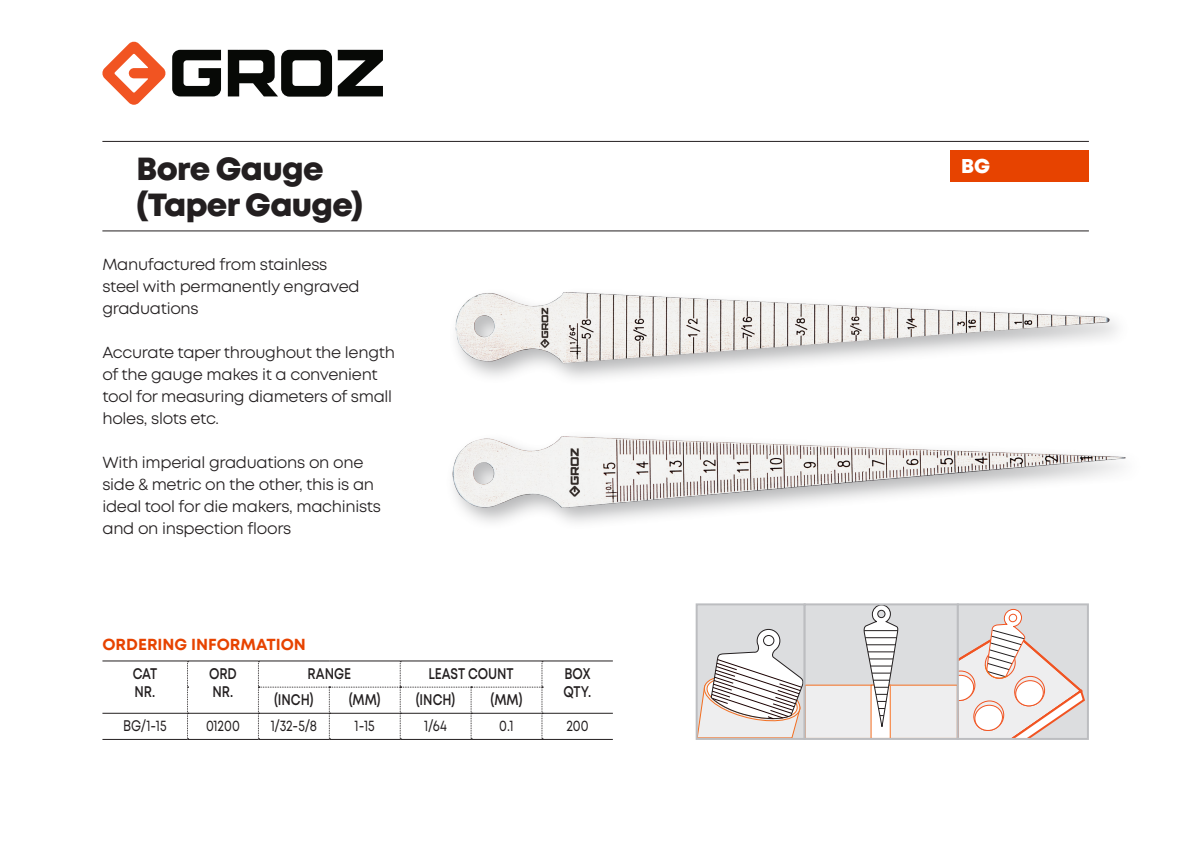
<style>
.page{position:relative;width:1191px;height:842px;background:#fff}
.page>*{position:absolute;margin:0;border:0;box-sizing:border-box;transform-origin:0 0}
.PRODUCT_NAME_With_Sp{font:800 32px/36px "Mont";letter-spacing:-.02em;color:#231f20}
.POWER_NUMBER-WHITE_w{font:800 20px "Mont";color:#fff}
.MAIN_TEXT{font:16px/22px "Mont";letter-spacing:-.02em;color:#231f20}
.SUB_HEADERS{font:700 16px "Mont";color:#e74300}
.TABLE_HEADER__CENTER{font:600 15.4px "Mont";letter-spacing:-.005em;color:#231f20;scale:.82 1}
.TABLE_TEXT__CENTRE{font:15.4px "Mont";letter-spacing:-.005em;color:#231f20;scale:.82 1}
</style>
<div class="page">
<svg style="left:172px;top:50px;width:211px;height:47px"></svg>
<svg style="left:102px;top:42px;width:64px;height:63px"></svg>
<hr style="left:102px;top:230px;width:987px;height:1px;background:#231f20">
<hr style="left:102px;top:141px;width:987px;height:1px;background:#231f20">
<div style="left:696px;top:604px;width:108px;height:135px;background:#dcdddf"></div>
<svg style="left:698px;top:629px;width:104px;height:108px"></svg>
<div style="left:763px;top:635px;width:11px;height:10px;background:#fff;border-radius:50%"></div>
<div style="left:763px;top:635px;width:11px;height:11px;border:1px solid #231f20;border-radius:50%"></div>
<div style="left:695px;top:603px;width:110px;height:137px;border:2px solid #bcbdc0"></div>
<div style="left:804px;top:604px;width:153px;height:135px;background:#dcdddf"></div>
<div style="left:805px;top:685px;width:152px;height:53px;background:#eeeeef"></div>
<div style="left:871px;top:685px;width:19px;height:53px;background:#fff"></div>
<svg style="left:862px;top:606px;width:37px;height:122px"></svg>
<div style="left:803px;top:603px;width:155px;height:137px;border:2px solid #bcbdc0"></div>
<div style="left:958px;top:604px;width:130px;height:135px;background:#dcdddf"></div>
<svg style="left:960px;top:609px;width:125px;height:128px"></svg>
<div style="left:957px;top:603px;width:132px;height:137px;border:2px solid #bcbdc0"></div>
<img style="left:452px;top:292px;width:674px;height:231px">
<hr style="left:102px;top:660px;width:85px;height:1px;background:#231f20">
<hr style="left:187px;top:660px;width:71px;height:1px;background:#231f20">
<hr style="left:102px;top:713px;width:85px;height:1px;background:#231f20">
<hr style="left:188px;top:713px;width:70px;height:1px;background:#231f20">
<hr style="left:258px;top:660px;width:71px;height:1px;background:#231f20">
<hr style="left:329px;top:660px;width:71px;height:1px;background:#231f20">
<hr style="left:400px;top:660px;width:71px;height:1px;background:#231f20">
<hr style="left:471px;top:660px;width:71px;height:1px;background:#231f20">
<hr style="left:542px;top:660px;width:71px;height:1px;background:#231f20">
<hr style="left:542px;top:713px;width:71px;height:1px;background:#231f20">
<hr style="left:102px;top:739px;width:85px;height:1px;background:#231f20">
<hr style="left:187px;top:739px;width:71px;height:1px;background:#231f20">
<hr style="left:258px;top:739px;width:71px;height:1px;background:#231f20">
<hr style="left:329px;top:739px;width:71px;height:1px;background:#231f20">
<hr style="left:400px;top:739px;width:71px;height:1px;background:#231f20">
<hr style="left:471px;top:739px;width:71px;height:1px;background:#231f20">
<hr style="left:542px;top:739px;width:71px;height:1px;background:#231f20">
<svg style="left:187px;top:661px;width:1px;height:78px"></svg>
<svg style="left:258px;top:661px;width:285px;height:78px"></svg>
<div style="left:950px;top:150px;width:139px;height:31px;background:#e74300"></div>
<p class="PRODUCT_NAME_With_Sp" style="left:136px;top:151px;width:228px">Bore Gauge (Taper Gauge)</p>
<p class="MAIN_TEXT" style="left:102px;top:254px;width:259px">Manufactured from stainless steel with permanently engraved graduations</p>
<p class="MAIN_TEXT" style="left:102px;top:342px;width:294px">Accurate taper throughout the length of the gauge makes it a convenient tool for measuring diameters of small holes, slots etc.</p>
<p class="MAIN_TEXT" style="left:102px;top:452px;width:280px">With imperial graduations on one side &amp; metric on the other, this is an ideal tool for die makers, machinists and on inspection floors</p>
<p class="SUB_HEADERS" style="left:102px;top:634px;width:205px">ORDERING INFORMATION</p>
<p class="TABLE_HEADER__CENTER" style="left:133px;top:664px;width:31px">CAT</p>
<p class="TABLE_HEADER__CENTER" style="left:134px;top:682px;width:27px">NR.</p>
<p class="TABLE_HEADER__CENTER" style="left:209px;top:664px;width:35px">ORD</p>
<p class="TABLE_HEADER__CENTER" style="left:212px;top:682px;width:27px">NR.</p>
<p class="TABLE_HEADER__CENTER" style="left:307px;top:664px;width:55px">RANGE</p>
<p class="TABLE_HEADER__CENTER" style="left:428px;top:664px;width:105px">LEAST COUNT</p>
<p class="TABLE_HEADER__CENTER" style="left:564px;top:664px;width:33px">BOX</p>
<p class="TABLE_HEADER__CENTER" style="left:563px;top:682px;width:36px">QTY.</p>
<p class="TABLE_HEADER__CENTER" style="left:274px;top:690px;width:50px">(INCH)</p>
<p class="TABLE_HEADER__CENTER" style="left:349px;top:690px;width:41px">(MM)</p>
<p class="TABLE_HEADER__CENTER" style="left:416px;top:690px;width:50px">(INCH)</p>
<p class="TABLE_HEADER__CENTER" style="left:490px;top:690px;width:41px">(MM)</p>
<p class="TABLE_TEXT__CENTRE" style="left:123px;top:716px;width:55px">BG/1-15</p>
<p class="TABLE_TEXT__CENTRE" style="left:206px;top:716px;width:43px">01200</p>
<p class="TABLE_TEXT__CENTRE" style="left:271px;top:716px;width:58px">1/32-5/8</p>
<p class="TABLE_TEXT__CENTRE" style="left:354px;top:716px;width:26px">1-15</p>
<p class="TABLE_TEXT__CENTRE" style="left:424px;top:716px;width:29px">1/64</p>
<p class="TABLE_TEXT__CENTRE" style="left:499px;top:716px;width:19px">0.1</p>
<p class="TABLE_TEXT__CENTRE" style="left:566px;top:716px;width:29px">200</p>
<p class="POWER_NUMBER-WHITE_w" style="left:961px;top:153px;width:31px">BG</p>
</div>
